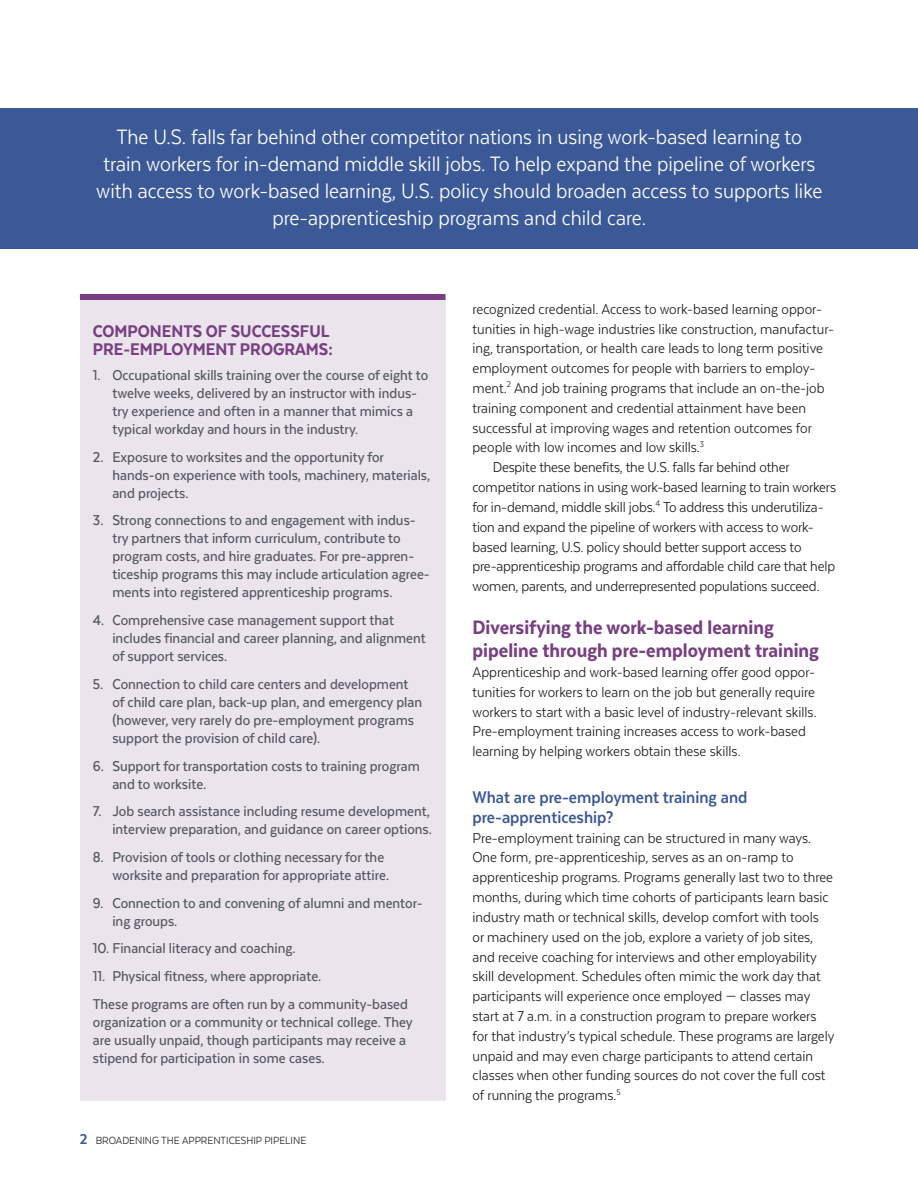
<style>
.page{position:relative;width:918px;height:1188px;background:#fff}
.page>*{position:absolute;margin:0;border:0;box-sizing:border-box;transform-origin:0 0}
.pullquote{font:24px/27px "Texta Narrow";color:#fff;text-align:center}
.heading2{font:800 22.5px/22.8px "Texta Narrow";color:#784081}
.heading3{font:700 19.5px/19.8px "Texta Narrow";color:#3b5997}
.chart_text{font:800 19.5px/18px "Texta Narrow";color:#784081}
.chart_text-2{font:500 16.5px/18px "Texta Narrow";color:#535860}
.body_text_FL{font:16.5px/19.8px "Texta Narrow";color:#231f20}
.body_text_indent{font:16.5px/19.8px "Texta Narrow";letter-spacing:-.01em;color:#231f20}
.t1{font:12px "Texta Narrow";color:#231f20}
.s1{font-weight:700;font-size:16.5px;color:#3b5997}
</style>
<div class="page">
<div style="left:0;top:108px;width:918px;height:141px;background:#3b5997"></div>
<div style="left:80px;top:297px;width:366px;height:803px;background:#ebe4ed"></div>
<div style="left:80px;top:294px;width:366px;height:6px;background:#784081"></div>
<p class="pullquote" style="left:96px;top:123px;width:728px">The U.S. falls far behind other competitor nations in using work-based learning to train workers for in-demand middle skill jobs. To help expand the pipeline of workers with access to work-based learning, U.S. policy should broaden access to supports like pre-apprenticeship programs and child care.</p>
<p class="chart_text" style="left:93px;top:322px;width:241px">COMPONENTS OF SUCCESSFUL<br>PRE-EMPLOYMENT PROGRAMS:</p>
<p class="chart_text-2" style="left:112px;top:366px;width:317px;text-indent:-20px">1. Occupational skills training over the course of eight to twelve weeks, delivered by an instructor with indus&shy;try experience and often in a manner that mimics a typical workday and hours in the industry.</p>
<p class="chart_text-2" style="left:112px;top:448px;width:319px;text-indent:-20px">2. Exposure to worksites and the opportunity for hands-on experience with tools, machinery, materials, and projects.</p>
<p class="chart_text-2" style="left:112px;top:511px;width:319px;text-indent:-19px">3. Strong connections to and engagement with indus&shy;try partners that inform curriculum, contribute to program costs, and hire graduates. For pre-appren&shy;ticeship programs this may include articulation agree&shy;ments into registered apprenticeship programs.</p>
<p class="chart_text-2" style="left:112px;top:611px;width:315px;text-indent:-20px">4. Comprehensive case management support that includes financial and career planning, and alignment of support services.</p>
<p class="chart_text-2" style="left:112px;top:675px;width:311px;text-indent:-20px">5. Connection to child care centers and development of child care plan, back-up plan, and emergency plan (however, very rarely do pre-employment programs support the provision of child care).</p>
<p class="chart_text-2" style="left:112px;top:756px;width:309px;text-indent:-20px">6. Support for transportation costs to training program and to worksite.</p>
<p class="chart_text-2" style="left:93px;top:802px;width:341px;text-align:right">7. Job search assistance including resume development, interview preparation, and guidance on career options.</p>
<p class="chart_text-2" style="left:93px;top:848px;width:298px;text-align:right">8. Provision of tools or clothing necessary for the worksite and preparation for appropriate attire.</p>
<p class="chart_text-2" style="left:112px;top:894px;width:312px;text-indent:-19px">9. Connection to and convening of alumni and mentor&shy;ing groups.</p>
<p class="chart_text-2" style="left:93px;top:939px;width:204px">10. Financial literacy and coaching.</p>
<p class="chart_text-2" style="left:93px;top:967px;width:230px">11. Physical fitness, where appropriate.</p>
<p class="chart_text-2" style="left:93px;top:995px;width:321px">These programs are often run by a community-based organization or a community or technical college. They are usually unpaid, though participants may receive a stipend for participation in some cases.</p>
<p class="t1" style="left:80px;top:1134px;width:228px"><span class="s1">2</span> BROADENING THE APPRENTICESHIP PIPELINE</p>
<p class="body_text_indent" style="left:472px;top:299px;width:363px">recognized credential. Access to work-based learning oppor&shy;tunities in high-wage industries like construction, manufactur&shy;ing, transportation, or health care leads to long term positive employment outcomes for people with barriers to employ&shy;ment.<sup>2</sup> And job training programs that include an on-the-job training component and credential attainment have been successful at improving wages and retention outcomes for people with low incomes and low skills.<sup>3</sup></p>
<p class="body_text_indent" style="left:472px;top:457px;width:365px;text-indent:20px">Despite these benefits, the U.S. falls far behind other competitor nations in using work-based learning to train workers for in-demand, middle skill jobs.<sup>4</sup> To address this underutiliza&shy;tion and expand the pipeline of workers with access to work&shy;based learning, U.S. policy should better support access to pre-apprenticeship programs and affordable child care that help women, parents, and underrepresented populations succeed.</p>
<p class="heading2" style="left:472px;top:616px;width:348px">Diversifying the work-based learning pipeline through pre-employment training</p>
<p class="body_text_FL" style="left:472px;top:662px;width:346px">Apprenticeship and work-based learning offer good oppor&shy;tunities for workers to learn on the job but generally require workers to start with a basic level of industry-relevant skills.<br>Pre-employment training increases access to work-based learning by helping workers obtain these skills.</p>
<p class="heading3" style="left:472px;top:787px;width:277px">What are pre-employment training and pre-apprenticeship?</p>
<p class="body_text_FL" style="left:472px;top:828px;width:364px">Pre-employment training can be structured in many ways.<br>One form, pre-apprenticeship, serves as an on-ramp to apprenticeship programs. Programs generally last two to three months, during which time cohorts of participants learn basic industry math or technical skills, develop comfort with tools or machinery used on the job, explore a variety of job sites, and receive coaching for interviews and other employability skill development. Schedules often mimic the work day that participants will experience once employed — classes may start at 7 a.m. in a construction program to prepare workers for that industry’s typical schedule. These programs are largely unpaid and may even charge participants to attend certain classes when other funding sources do not cover the full cost of running the programs.<sup>5</sup></p>
</div>
